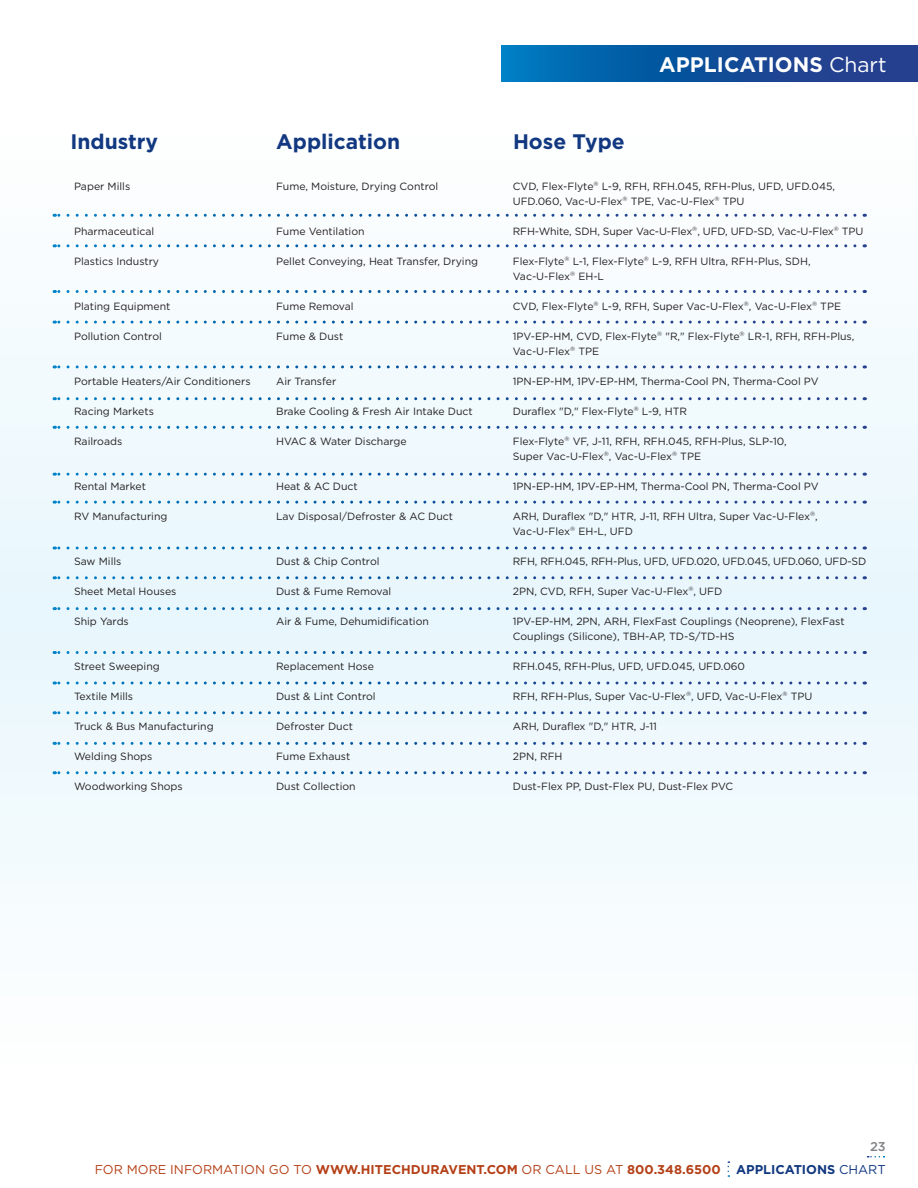
<style>
.page{position:relative;width:918px;height:1188px;background:#fff}
.page>*{position:absolute;margin:0;border:0;box-sizing:border-box;transform-origin:0 0}
.t1{font:700 21px "Gotham HTF";color:#113880}
.t2{font:700 21px "Gotham HTF";color:#fff}
.t3{font:700 12.75px/22.5px "Gotham HTF";color:#b44018;text-align:right}
.t4{font:10.5px/15px "Gotham HTF";color:#231f20}
.s1{font-weight:400}
.s2{font-weight:500;color:#808285}
.s3{color:#113880}
.s4{font-weight:400;color:#113880}
</style>
<div class="page">
<div style="left:0;top:122px;width:918px;height:969px;background:#f3fafe"></div>
<div style="left:501px;top:45px;width:417px;height:36px;background:linear-gradient(to right,#0074b9,#293484)"></div>
<svg style="left:867px;top:1156px;width:17px;height:2px"></svg>
<svg style="left:54px;top:214px;width:801px;height:3px"></svg>
<svg style="left:54px;top:244px;width:801px;height:3px"></svg>
<svg style="left:54px;top:290px;width:801px;height:3px"></svg>
<svg style="left:54px;top:321px;width:801px;height:3px"></svg>
<svg style="left:54px;top:365px;width:801px;height:3px"></svg>
<svg style="left:54px;top:397px;width:801px;height:3px"></svg>
<svg style="left:54px;top:426px;width:801px;height:3px"></svg>
<svg style="left:54px;top:473px;width:801px;height:3px"></svg>
<svg style="left:54px;top:501px;width:801px;height:3px"></svg>
<svg style="left:54px;top:547px;width:801px;height:3px"></svg>
<svg style="left:54px;top:576px;width:801px;height:3px"></svg>
<svg style="left:54px;top:607px;width:801px;height:3px"></svg>
<svg style="left:54px;top:651px;width:801px;height:3px"></svg>
<svg style="left:54px;top:682px;width:801px;height:3px"></svg>
<svg style="left:54px;top:711px;width:801px;height:3px"></svg>
<svg style="left:54px;top:742px;width:801px;height:3px"></svg>
<svg style="left:54px;top:771px;width:801px;height:3px"></svg>
<h1 class="t1" style="left:70px;top:130px;width:89px">Industry</h1>
<h1 class="t1" style="left:276px;top:130px;width:126px">Application</h1>
<h1 class="t1" style="left:513px;top:130px;width:113px">Hose Type</h1>
<h1 class="t2" style="left:659px;top:52px;width:229px">APPLICATIONS <span class="s1">Chart</span></h1>
<p class="t4" style="left:74px;top:179px;width:58px">Paper Mills</p>
<p class="t4" style="left:74px;top:224px;width:82px">Pharmaceutical</p>
<p class="t4" style="left:74px;top:254px;width:87px">Plastics Industry</p>
<p class="t4" style="left:74px;top:299px;width:98px">Plating Equipment</p>
<p class="t4" style="left:74px;top:329px;width:89px">Pollution Control</p>
<p class="t4" style="left:74px;top:374px;width:178px">Portable Heaters/Air Conditioners</p>
<p class="t4" style="left:74px;top:404px;width:81px">Racing Markets</p>
<p class="t4" style="left:74px;top:434px;width:50px">Railroads</p>
<p class="t4" style="left:74px;top:479px;width:74px">Rental Market</p>
<p class="t4" style="left:74px;top:509px;width:95px">RV Manufacturing</p>
<p class="t4" style="left:74px;top:554px;width:49px">Saw Mills</p>
<p class="t4" style="left:74px;top:584px;width:104px">Sheet Metal Houses</p>
<p class="t4" style="left:74px;top:614px;width:56px">Ship Yards</p>
<p class="t4" style="left:74px;top:659px;width:87px">Street Sweeping</p>
<p class="t4" style="left:74px;top:689px;width:61px">Textile Mills</p>
<p class="t4" style="left:74px;top:719px;width:141px">Truck &amp; Bus Manufacturing</p>
<p class="t4" style="left:74px;top:749px;width:80px">Welding Shops</p>
<p class="t4" style="left:74px;top:779px;width:110px">Woodworking Shops</p>
<p class="t4" style="left:276px;top:179px;width:164px">Fume, Moisture, Drying Control</p>
<p class="t4" style="left:276px;top:224px;width:90px">Fume Ventilation</p>
<p class="t4" style="left:276px;top:254px;width:204px">Pellet Conveying, Heat Transfer, Drying</p>
<p class="t4" style="left:276px;top:299px;width:79px">Fume Removal</p>
<p class="t4" style="left:276px;top:329px;width:69px">Fume &amp; Dust</p>
<p class="t4" style="left:276px;top:374px;width:62px">Air Transfer</p>
<p class="t4" style="left:276px;top:404px;width:198px">Brake Cooling &amp; Fresh Air Intake Duct</p>
<p class="t4" style="left:276px;top:434px;width:132px">HVAC &amp; Water Discharge</p>
<p class="t4" style="left:276px;top:479px;width:83px">Heat &amp; AC Duct</p>
<p class="t4" style="left:276px;top:509px;width:179px">Lav Disposal/Defroster &amp; AC Duct</p>
<p class="t4" style="left:276px;top:554px;width:105px">Dust &amp; Chip Control</p>
<p class="t4" style="left:276px;top:584px;width:117px">Dust &amp; Fume Removal</p>
<p class="t4" style="left:276px;top:614px;width:154px">Air &amp; Fume, Dehumidification</p>
<p class="t4" style="left:276px;top:659px;width:99px">Replacement Hose</p>
<p class="t4" style="left:276px;top:689px;width:101px">Dust &amp; Lint Control</p>
<p class="t4" style="left:276px;top:719px;width:78px">Defroster Duct</p>
<p class="t4" style="left:276px;top:749px;width:76px">Fume Exhaust</p>
<p class="t4" style="left:276px;top:779px;width:81px">Dust Collection</p>
<p class="t4" style="left:513px;top:179px;width:324px">CVD, Flex-Flyte<sup>®</sup> L-9, RFH, RFH.045, RFH-Plus, UFD, UFD.045,<br>UFD.060, Vac-U-Flex<sup>®</sup> TPE, Vac-U-Flex<sup>®</sup> TPU</p>
<p class="t4" style="left:513px;top:224px;width:352px">RFH-White, SDH, Super Vac-U-Flex<sup>®</sup>, UFD, UFD-SD, Vac-U-Flex<sup>®</sup> TPU</p>
<p class="t4" style="left:513px;top:254px;width:299px">Flex-Flyte<sup>®</sup> L-1, Flex-Flyte<sup>®</sup> L-9, RFH Ultra, RFH-Plus, SDH,<br>Vac-U-Flex<sup>®</sup> EH-L</p>
<p class="t4" style="left:513px;top:299px;width:330px">CVD, Flex-Flyte<sup>®</sup> L-9, RFH, Super Vac-U-Flex<sup>®</sup>, Vac-U-Flex<sup>®</sup> TPE</p>
<p class="t4" style="left:513px;top:329px;width:343px">1PV-EP-HM, CVD, Flex-Flyte<sup>®</sup> "R," Flex-Flyte<sup>®</sup> LR-1, RFH, RFH-Plus,<br>Vac-U-Flex<sup>®</sup> TPE</p>
<p class="t4" style="left:513px;top:374px;width:307px">1PN-EP-HM, 1PV-EP-HM, Therma-Cool PN, Therma-Cool PV</p>
<p class="t4" style="left:513px;top:404px;width:176px">Duraflex "D," Flex-Flyte<sup>®</sup> L-9, HTR</p>
<p class="t4" style="left:513px;top:434px;width:275px">Flex-Flyte<sup>®</sup> VF, J-11, RFH, RFH.045, RFH-Plus, SLP-10,<br>Super Vac-U-Flex<sup>®</sup>, Vac-U-Flex<sup>®</sup> TPE</p>
<p class="t4" style="left:513px;top:479px;width:307px">1PN-EP-HM, 1PV-EP-HM, Therma-Cool PN, Therma-Cool PV</p>
<p class="t4" style="left:513px;top:509px;width:307px">ARH, Duraflex "D," HTR, J-11, RFH Ultra, Super Vac-U-Flex<sup>®</sup>,<br>Vac-U-Flex<sup>®</sup> EH-L, UFD</p>
<p class="t4" style="left:513px;top:554px;width:355px">RFH, RFH.045, RFH-Plus, UFD, UFD.020, UFD.045, UFD.060, UFD-SD</p>
<p class="t4" style="left:513px;top:584px;width:211px">2PN, CVD, RFH, Super Vac-U-Flex<sup>®</sup>, UFD</p>
<p class="t4" style="left:513px;top:614px;width:333px">1PV-EP-HM, 2PN, ARH, FlexFast Couplings (Neoprene), FlexFast<br>Couplings (Silicone), TBH-AP, TD-S/TD-HS</p>
<p class="t4" style="left:513px;top:659px;width:234px">RFH.045, RFH-Plus, UFD, UFD.045, UFD.060</p>
<p class="t4" style="left:513px;top:689px;width:301px">RFH, RFH-Plus, Super Vac-U-Flex<sup>®</sup>, UFD, Vac-U-Flex<sup>®</sup> TPU</p>
<p class="t4" style="left:513px;top:719px;width:146px">ARH, Duraflex "D," HTR, J-11</p>
<p class="t4" style="left:513px;top:749px;width:51px">2PN, RFH</p>
<p class="t4" style="left:513px;top:779px;width:222px">Dust-Flex PP, Dust-Flex PU, Dust-Flex PVC</p>
<p class="t3" style="left:95px;top:1135px;width:792px"><span class="s2">23<br></span><span class="s1">FOR MORE INFORMATION GO TO</span> WWW.HITECHDURAVENT.COM <span class="s1">OR CALL US AT</span> 800.348.6500 <span class="s3">APPLICATIONS</span> <span class="s4">CHART</span></p>
</div>
